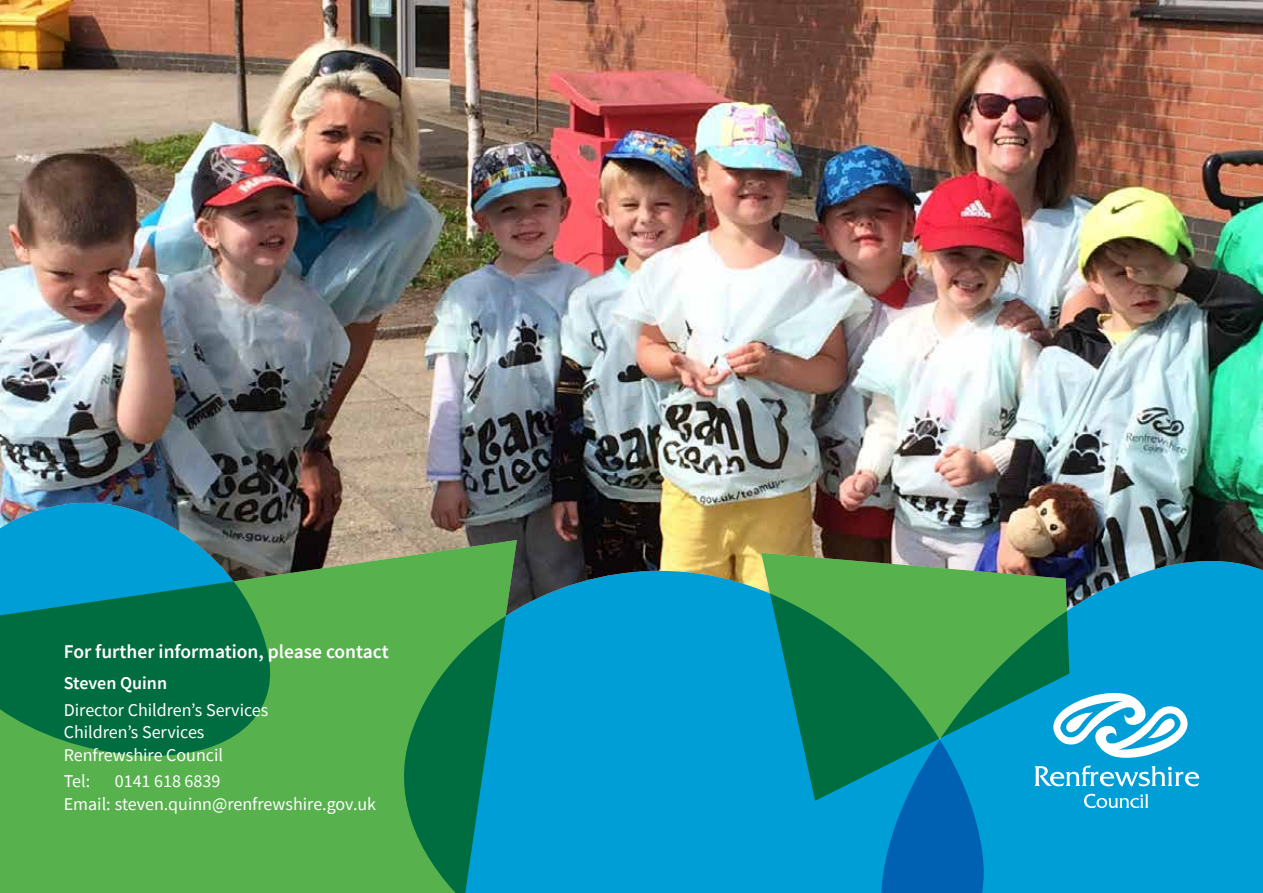
<style>
.page{position:relative;width:1263px;height:893px;background:#fff}
.page>*{position:absolute;margin:0;border:0;box-sizing:border-box;transform-origin:0 0}
.t1{font:600 19.5px "Source Sans Pro";color:#fff}
.t2{font:18px/22.5px "Source Sans Pro";color:#fff}
.t3{font:600 18px "Source Sans Pro";color:#fff}
</style>
<div class="page">
<img style="left:0;top:0;width:1263px;height:571px">
<svg style="left:856px;top:520px;width:407px;height:373px;background:#168eb9"></svg>
<svg style="left:1084px;top:794px;width:64px;height:14px"></svg>
<svg style="left:1069px;top:693px;width:130px;height:93px"></svg>
<svg style="left:517px;top:571px;width:468px;height:322px;background:#0297cf"></svg>
<img style="left:0;top:503px;width:271px;height:37px">
<svg style="left:0;top:540px;width:517px;height:353px;background:#34985a"></svg>
<svg style="left:761px;top:553px;width:308px;height:248px;background:#289373"></svg>
<p class="t1" style="left:64px;top:638px;width:326px">For further information, please contact</p>
<p class="t3" style="left:64px;top:671px;width:105px">Steven Quinn</p>
<p class="t2" style="left:64px;top:698px;width:206px">Director Children’s Services<br>Children’s Services<br>Renfrewshire Council</p>
<p class="t2" style="left:64px;top:770px;width:28px">Tel:</p>
<p class="t2" style="left:64px;top:770px;width:314px;text-indent:51px">0141 618 6839<br>Email: steven.quinn@renfrewshire.gov.uk</p>
</div>
